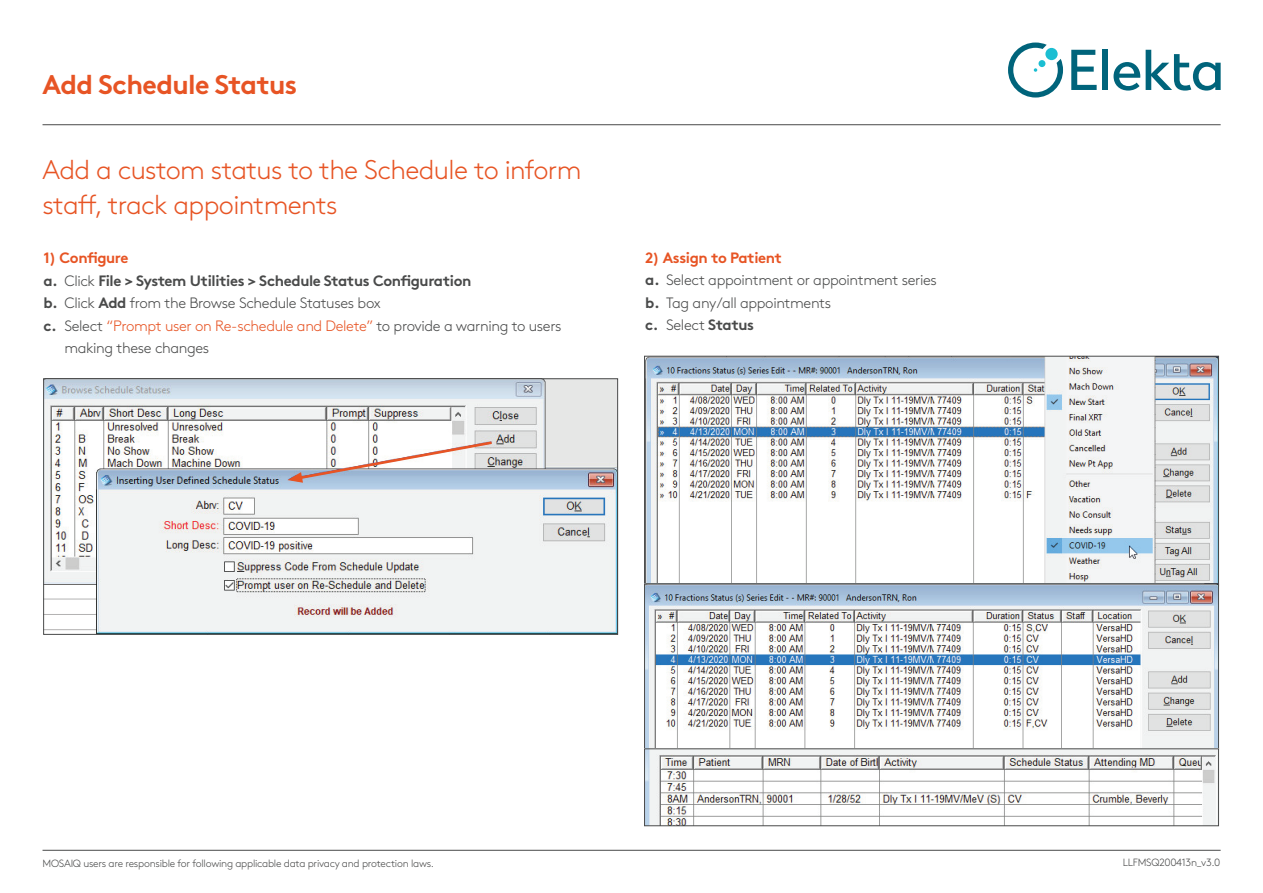
<style>
.page{position:relative;width:1263px;height:893px;background:#fff}
.page>*{position:absolute;margin:0;border:0;box-sizing:border-box;transform-origin:0 0}
.t1{font:300 27px/34.5px "Brown Pro";letter-spacing:-.025em;color:#e75424}
.t2{font:700 27px "Brown Pro";letter-spacing:-.025em;color:#e75424}
.t3{font:300 15px/22.5px "Brown Pro";letter-spacing:-.025em;color:#494a4a}
.t4{font:300 15px "Brown Pro";letter-spacing:-.025em;color:#e75424}
.t5{font:700 15px "Brown Pro";letter-spacing:-.025em;color:#494a4a}
.t6{font:700 15px "Brown Pro";letter-spacing:-.025em;color:#e75424}
.t7{font:300 10.5px "Brown Pro";letter-spacing:-.025em;color:#494a4a}
.s1{font-weight:300}
.s2{font-weight:700}
.s3{font-weight:700;color:#494a4a}
.s4{color:#494a4a}
.s5{font-weight:700;color:#e75424}
</style>
<div class="page">
<hr style="left:43px;top:124px;width:1178px;height:1px;background:#494a4a">
<hr style="left:43px;top:850px;width:1178px;height:1px;background:#494a4a">
<svg style="left:1071px;top:50px;width:26px;height:40px"></svg>
<div style="left:1102px;top:50px;width:6px;height:40px;background:#00647b"></div>
<svg style="left:1113px;top:50px;width:108px;height:41px"></svg>
<svg style="left:1008px;top:43px;width:55px;height:55px"></svg>
<div style="left:1038px;top:60px;width:7px;height:7px;background:#1cbed2;border-radius:50%"></div>
<div style="left:1045px;top:48px;width:13px;height:12px;background:#1cbed2;border-radius:50%"></div>
<img style="left:646px;top:358px;width:571px;height:226px">
<img style="left:646px;top:586px;width:571px;height:238px">
<div style="left:644px;top:584px;width:575px;height:165px;border:1px solid #494a4a"></div>
<div style="left:644px;top:749px;width:575px;height:77px;border:1px solid #494a4a"></div>
<img style="left:45px;top:381px;width:571px;height:252px">
<div style="left:43px;top:379px;width:575px;height:256px;border:1px solid #494a4a"></div>
<svg style="left:287px;top:440px;width:208px;height:43px"></svg>
<h1 class="t2" style="left:43px;top:62px;width:256px">Add Schedule Status</h1>
<h1 class="t1" style="left:43px;top:150px;width:540px">Add a custom status to the Schedule to inform staff, track appointments</h1>
<p class="t6" style="left:43px;top:246px;width:87px">1) Configure</p>
<p class="t5" style="left:43px;top:268px;width:429px">a. <span class="s1">Click</span> File &gt; System Utilities &gt; Schedule Status Configuration</p>
<p class="t3" style="left:43px;top:291px;width:339px"><span class="s2">b.</span> Click <span class="s2">Add</span> from the Browse Schedule Statuses box</p>
<p class="t4" style="left:43px;top:314px;width:520px"><span class="s3">c.</span> <span class="s4">Select</span> “Prompt user on Re-schedule and Delete” <span class="s4">to provide a warning to users</span></p>
<p class="t3" style="left:64px;top:336px;width:146px">making these changes</p>
<p class="t3" style="left:645px;top:245px;width:293px"><span class="s5">2) Assign to Patient<br></span><span class="s2">a.</span> Select appointment or appointment series <span class="s2">b.</span> Tag any/all appointments<br><span class="s2">c.</span> Select <span class="s2">Status</span></p>
<p class="t7" style="left:43px;top:855px;width:393px">MOSAIQ users are responsible for following applicable data privacy and protection laws.</p>
<p class="t7" style="left:1123px;top:855px;width:99px">LLFMSQ200413n_v3.0</p>
</div>
